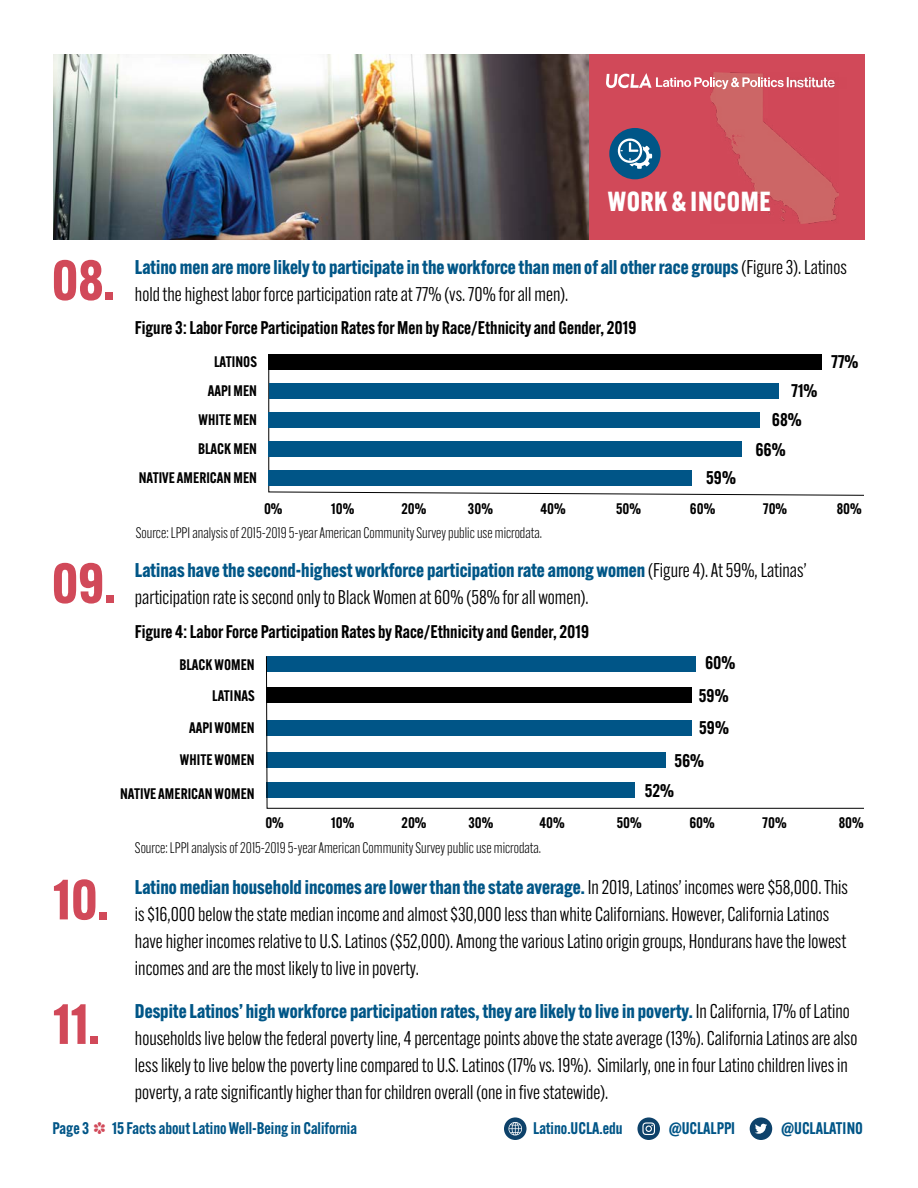
<style>
.page{position:relative;width:918px;height:1188px;background:#fff}
.page>*{position:absolute;margin:0;border:0;box-sizing:border-box;transform-origin:0 0}
.t1{font:700 55.2px "Alternate Gothic ATF";color:#d14959}
.t2{font:700 27px "Alternate Gothic ATF";letter-spacing:.02em;color:#fff}
.t3{font:19.5px/27px "Alternate Gothic ATF";color:#000}
.t4{font:700 19.5px "Alternate Gothic ATF";color:#005687}
.t5{font:600 18px "Alternate Gothic ATF";color:#000}
.t6{font:600 16.5px "Alternate Gothic ATF";color:#005587}
.t7{font:300 15px "Alternate Gothic ATF";color:#000}
.t8{font:600 15px/29px "Alternate Gothic ATF";color:#000;text-align:right}
.s1{font-weight:400;color:#000}
.s2{font-weight:700;color:#005687}
.s3{font-family:"Ecology P01";font-weight:400;font-size:13.5px;color:#d14959}
</style>
<div class="page">
<svg style="left:504px;top:1117px;width:23px;height:23px"></svg>
<svg style="left:509px;top:1122px;width:13px;height:13px"></svg>
<div style="left:750px;top:1117px;width:22px;height:23px;background:#0e426a;border-radius:50%"></div>
<svg style="left:755px;top:1124px;width:12px;height:10px"></svg>
<div style="left:637px;top:1117px;width:23px;height:23px;background:#0e426a;border-radius:50%"></div>
<svg style="left:642px;top:1122px;width:13px;height:13px"></svg>
<svg style="left:266px;top:656px;width:598px;height:153px"></svg>
<svg style="left:268px;top:354px;width:596px;height:142px"></svg>
<div style="left:269px;top:354px;width:553px;height:15px;background:#000"></div>
<div style="left:269px;top:383px;width:509px;height:15px;background:#005587"></div>
<div style="left:269px;top:441px;width:473px;height:15px;background:#005587"></div>
<div style="left:269px;top:412px;width:491px;height:15px;background:#005587"></div>
<div style="left:269px;top:470px;width:423px;height:15px;background:#005587"></div>
<div style="left:589px;top:54px;width:276px;height:185px;background:#d14959"></div>
<img style="left:711px;top:89px;width:127px;height:135px">
<svg style="left:606px;top:73px;width:178px;height:16px"></svg>
<div style="left:609px;top:128px;width:52px;height:51px;background:#005687;border-radius:50%"></div>
<svg style="left:617px;top:138px;width:35px;height:31px"></svg>
<img style="left:53px;top:54px;width:536px;height:185px">
<img style="left:786px;top:77px;width:49px;height:11px">
<h1 class="t1" style="left:52px;top:246px;width:65px">08.</h1>
<h1 class="t1" style="left:52px;top:549px;width:66px">09.</h1>
<h2 class="t2" style="left:608px;top:184px;width:165px">WORK &amp; INCOME</h2>
<p class="t4" style="left:135px;top:255px;width:713px">Latino men are more likely to participate in the workforce than men of all other race groups <span class="s1">(Figure 3). Latinos</span></p>
<p class="t3" style="left:135px;top:281px;width:435px">hold the highest labor force participation rate at 77% (vs. 70% for all men).</p>
<p class="t5" style="left:135px;top:316px;width:503px">Figure 3: Labor Force Participation Rates for Men by Race/Ethnicity and Gender, 2019</p>
<p class="t8" style="left:139px;top:347px;width:120px">LATINOS<br>AAPI MEN<br>WHITE MEN<br>BLACK MEN<br>NATIVE AMERICAN MEN</p>
<p class="t5" style="left:706px;top:466px;width:31px">59%</p>
<p class="t5" style="left:791px;top:379px;width:28px">71%</p>
<p class="t5" style="left:772px;top:408px;width:31px">68%</p>
<p class="t5" style="left:755px;top:438px;width:32px">66%</p>
<p class="t5" style="left:831px;top:351px;width:29px">77%</p>
<p class="t8" style="left:264px;top:494px;width:20px">0%</p>
<p class="t8" style="left:331px;top:494px;width:25px">10%</p>
<p class="t8" style="left:401px;top:494px;width:26px">20%</p>
<p class="t8" style="left:468px;top:494px;width:26px">30%</p>
<p class="t8" style="left:540px;top:494px;width:27px">40%</p>
<p class="t8" style="left:616px;top:494px;width:26px">50%</p>
<p class="t8" style="left:690px;top:494px;width:27px">60%</p>
<p class="t8" style="left:763px;top:494px;width:26px">70%</p>
<p class="t8" style="left:837px;top:494px;width:27px">80%</p>
<p class="t7" style="left:136px;top:524px;width:408px">Source: LPPI analysis of 2015-2019 5-year American Community Survey public use microdata.</p>
<p class="t4" style="left:135px;top:558px;width:673px">Latinas have the second-highest workforce participation rate among women <span class="s1">(Figure 4). At 59%, Latinas’</span></p>
<p class="t3" style="left:135px;top:584px;width:455px">participation rate is second only to Black Women at 60% (58% for all women).</p>
<p class="t5" style="left:135px;top:620px;width:456px">Figure 4: Labor Force Participation Rates by Race/Ethnicity and Gender, 2019</p>
<p class="t8" style="left:179px;top:648px;width:77px;line-height:32px">BLACK WOMEN<br>LATINAS<br>AAPI WOMEN<br>WHITE WOMEN</p>
<p class="t8" style="left:120px;top:779px;width:136px">NATIVE AMERICAN WOMEN</p>
<p class="t5" style="left:705px;top:651px;width:32px">60%</p>
<p class="t5" style="left:699px;top:684px;width:31px">59%</p>
<p class="t5" style="left:699px;top:717px;width:31px">59%</p>
<p class="t5" style="left:674px;top:749px;width:31px">56%</p>
<p class="t5" style="left:645px;top:779px;width:31px">52%</p>
<p class="t8" style="left:763px;top:808px;width:26px">70%</p>
<p class="t8" style="left:265px;top:808px;width:20px">0%</p>
<p class="t8" style="left:331px;top:808px;width:25px">10%</p>
<p class="t8" style="left:402px;top:808px;width:26px">20%</p>
<p class="t8" style="left:468px;top:808px;width:26px">30%</p>
<p class="t8" style="left:539px;top:808px;width:27px">40%</p>
<p class="t8" style="left:617px;top:808px;width:26px">50%</p>
<p class="t8" style="left:689px;top:808px;width:27px">60%</p>
<p class="t8" style="left:839px;top:808px;width:27px">80%</p>
<h1 class="t1" style="left:53px;top:865px;width:57px">10.</h1>
<h1 class="t1" style="left:53px;top:990px;width:48px">11.</h1>
<p class="t7" style="left:135px;top:839px;width:408px">Source: LPPI analysis of 2015-2019 5-year American Community Survey public use microdata.</p>
<p class="t3" style="left:135px;top:874px;width:715px"><span class="s2">Latino median household incomes are lower than the state average.</span> In 2019, Latinos’ incomes were $58,000. This is $16,000 below the state median income and almost $30,000 less than white Californians. However, California Latinos have higher incomes relative to U.S. Latinos ($52,000). Among the various Latino origin groups, Hondurans have the lowest incomes and are the most likely to live in poverty.</p>
<p class="t3" style="left:135px;top:998px;width:724px"><span class="s2">Despite Latinos’ high workforce participation rates, they are likely to live in poverty.</span> In California, 17% of Latino households live below the federal poverty line, 4 percentage points above the state average (13%). California Latinos are also less likely to live below the poverty line compared to U.S. Latinos (17% vs. 19%). Similarly, one in four Latino children lives in poverty, a rate significantly higher than for children overall (one in five statewide).</p>
<p class="t6" style="left:52px;top:1118px;width:306px">Page 3 <span class="s3">P</span> 15 Facts about Latino Well-Being in California</p>
<p class="t6" style="left:533px;top:1118px;width:91px">Latino.UCLA.edu</p>
<p class="t6" style="left:669px;top:1118px;width:68px">@UCLALPPI</p>
<p class="t6" style="left:782px;top:1118px;width:83px">@UCLALATINO</p>
</div>
